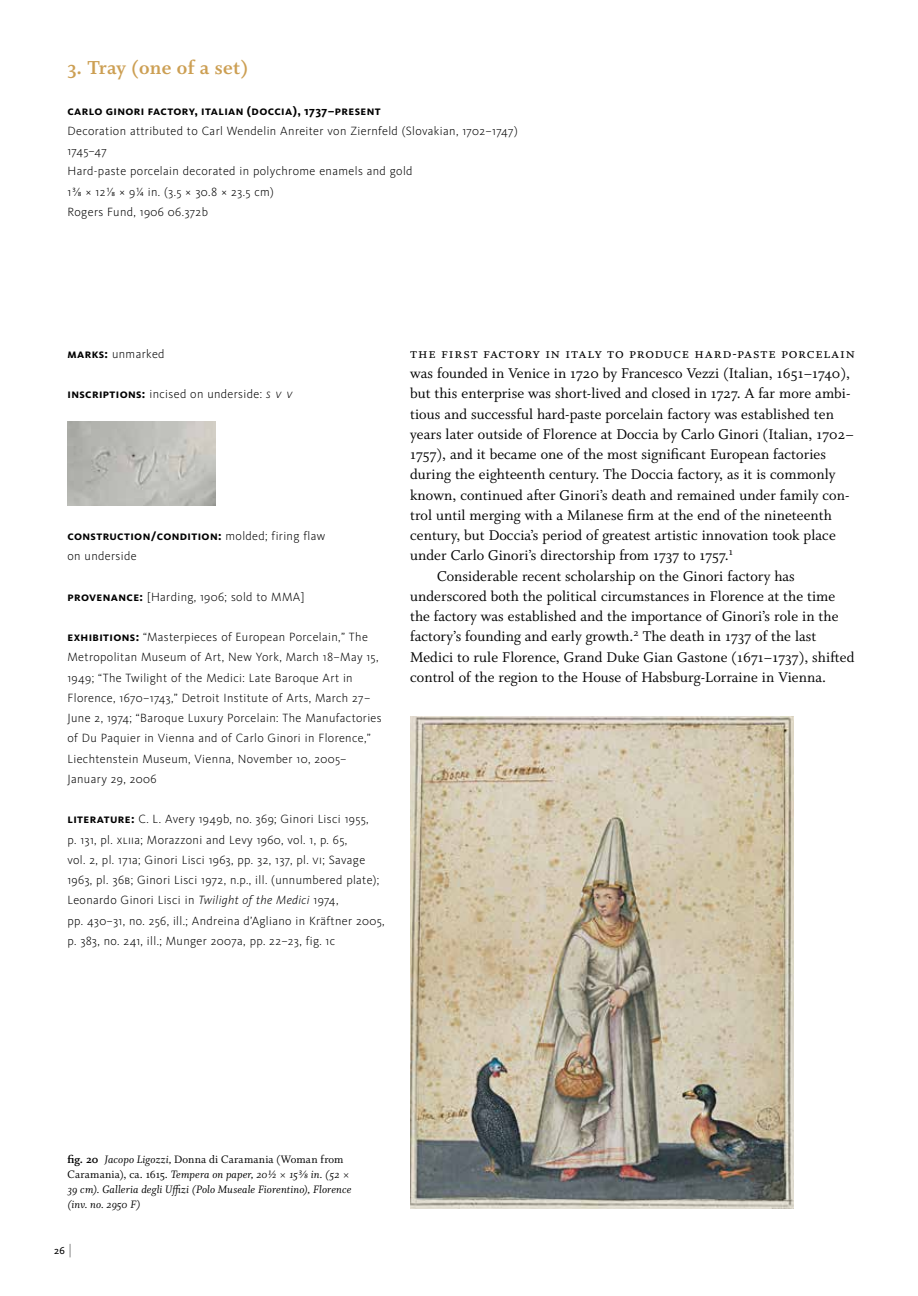
<style>
.page{position:relative;width:918px;height:1296px;background:#fff}
.page>*{position:absolute;margin:0;border:0;box-sizing:border-box;transform-origin:0 0}
.t1{font:21px "Whitman Bold Os F";letter-spacing:.01em;color:#cc9f53}
.t2{font:15.75px "Whitman Roman Fractions";letter-spacing:.005em;color:#000}
.t3{font:15.75px "Whitman Small Caps Os F";letter-spacing:.05em;color:#000}
.t4{font:300 12.3px/20.2px "Kievit OT";letter-spacing:.03em;color:#000}
.t5{font:700 12.3px "Kievit OT";letter-spacing:.03em;color:#000}
.t6{font:12px/15.1px "Whitman Italic Fractions";letter-spacing:.01em;color:#000}
.t7{font:12px "Whitman Roman Fractions";letter-spacing:.015em;color:#000}
.t8{font:10.5px "Kievit OT";color:#000}
.s1{font-weight:700}
.s2{font-style:italic}
.s3{font-family:"Whitman Bold Os F"}
.s4{font-family:"Whitman Italic Fractions"}
.s5{font-family:"Whitman Roman Fractions"}
.s6{font-weight:300;font-size:13.5px}
</style>
<div class="page">
<img style="left:68px;top:422px;width:148px;height:84px">
<img style="left:410px;top:717px;width:384px;height:491px">
<h1 class="t1" style="left:68px;top:56px;width:182px">3. Tray (one of a set)</h1>
<p class="t5" style="left:68px;top:103px;width:315px">carlo ginori factory, italian (doccia), 1737–present</p>
<p class="t4" style="left:68px;top:121px;width:452px">Decoration attributed to Carl Wendelin Anreiter von Ziernfeld (Slovakian, 1702–1747)<br>1745–47<br>Hard-paste porcelain decorated in polychrome enamels and gold<br>1³⁄8 × 12¹⁄8 × 91/4 in. (3.5 × 30.8 × 23.5 cm)<br>Rogers Fund, 1906 06.372b</p>
<p class="t4" style="left:68px;top:343px;width:99px"><span class="s1">marks:</span> unmarked</p>
<p class="t4" style="left:68px;top:384px;width:226px"><span class="s1">inscriptions:</span> incised on underside: <span class="s2">s v v</span></p>
<p class="t4" style="left:68px;top:526px;width:259px"><span class="s1">construction/condition:</span> molded; firing flaw on underside</p>
<p class="t4" style="left:68px;top:586px;width:238px"><span class="s1">provenance:</span> [Harding, 1906; sold to MMA]</p>
<p class="t4" style="left:68px;top:627px;width:316px"><span class="s1">exhibitions:</span> “Masterpieces of European Porcelain,” The Metropolitan Museum of Art, New York, March 18–May 15, 1949; “The Twilight of the Medici: Late Baroque Art in Florence, 1670–1743,” Detroit Institute of Arts, March 27– June 2, 1974; “Baroque Luxury Porcelain: The Manufactories of Du Paquier in Vienna and of Carlo Ginori in Florence,” Liechtenstein Museum, Vienna, November 10, 2005– January 29, 2006</p>
<p class="t4" style="left:68px;top:809px;width:319px"><span class="s1">literature:</span> C. L. Avery 1949b, no. 369; Ginori Lisci 1955,<br>p. 131, pl. xliia; Morazzoni and Levy 1960, vol. 1, p. 65,<br>vol. 2, pl. 171a; Ginori Lisci 1963, pp. 32, 137, pl. vi; Savage 1963, pl. 36b; Ginori Lisci 1972, n.p., ill. (unnumbered plate); Leonardo Ginori Lisci in <span class="s2">Twilight of the Medici</span> 1974,<br>pp. 430–31, no. 256, ill.; Andreina d’Agliano in Kräftner 2005, p. 383, no. 241, ill.; Munger 2007a, pp. 22–23, fig. 1c</p>
<p class="t3" style="left:410px;top:344px;width:446px">the first factory in italy to produce hard-paste porcelain</p>
<p class="t2" style="left:410px;top:365px;width:441px">was founded in Venice in 1720 by Francesco Vezzi (Italian, 1651–1740),</p>
<p class="t2" style="left:410px;top:385px;width:442px">but this enterprise was short-lived and closed in 1727. A far more ambi-</p>
<p class="t2" style="left:410px;top:405px;width:425px">tious and successful hard-paste porcelain factory was established ten</p>
<p class="t2" style="left:410px;top:425px;width:445px">years later outside of Florence at Doccia by Carlo Ginori (Italian, 1702–</p>
<p class="t2" style="left:410px;top:446px;width:417px">1757), and it became one of the most significant European factories</p>
<p class="t2" style="left:410px;top:466px;width:427px">during the eighteenth century. The Doccia factory, as it is commonly</p>
<p class="t2" style="left:410px;top:486px;width:441px">known, continued after Ginori’s death and remained under family con-</p>
<p class="t2" style="left:410px;top:506px;width:423px">trol until merging with a Milanese firm at the end of the nineteenth</p>
<p class="t2" style="left:410px;top:527px;width:427px">century, but Doccia’s period of greatest artistic innovation took place</p>
<p class="t2" style="left:410px;top:547px;width:325px">under Carlo Ginori’s directorship from 1737 to 1757.<sup>1</sup></p>
<p class="t2" style="left:437px;top:567px;width:359px">Considerable recent scholarship on the Ginori factory has</p>
<p class="t2" style="left:410px;top:587px;width:427px">underscored both the political circumstances in Florence at the time</p>
<p class="t2" style="left:410px;top:608px;width:430px">the factory was established and the importance of Ginori’s role in the</p>
<p class="t2" style="left:410px;top:628px;width:408px">factory’s founding and early growth.<sup>2</sup> The death in 1737 of the last</p>
<p class="t2" style="left:410px;top:648px;width:446px">Medici to rule Florence, Grand Duke Gian Gastone (1671–1737), shifted</p>
<p class="t2" style="left:410px;top:668px;width:417px">control of the region to the House of Habsburg-Lorraine in Vienna.</p>
<p class="t7" style="left:68px;top:1152px;width:278px"><span class="s3">fig. 20</span> <span class="s4">Jacopo Ligozzi,</span> Donna di Caramania (Woman from</p>
<p class="t6" style="left:68px;top:1167px;width:286px"><span class="s5">Caramania), ca. 1615.</span> Tempera on paper, 20½ × 153/8 in. (52 ×<br>39 cm). Galleria degli Uffizi (Polo Museale Fiorentino), Florence (inv. no. 2950 F)</p>
<p class="t8" style="left:54px;top:1244px;width:19px">26 <span class="s6">|</span></p>
</div>
